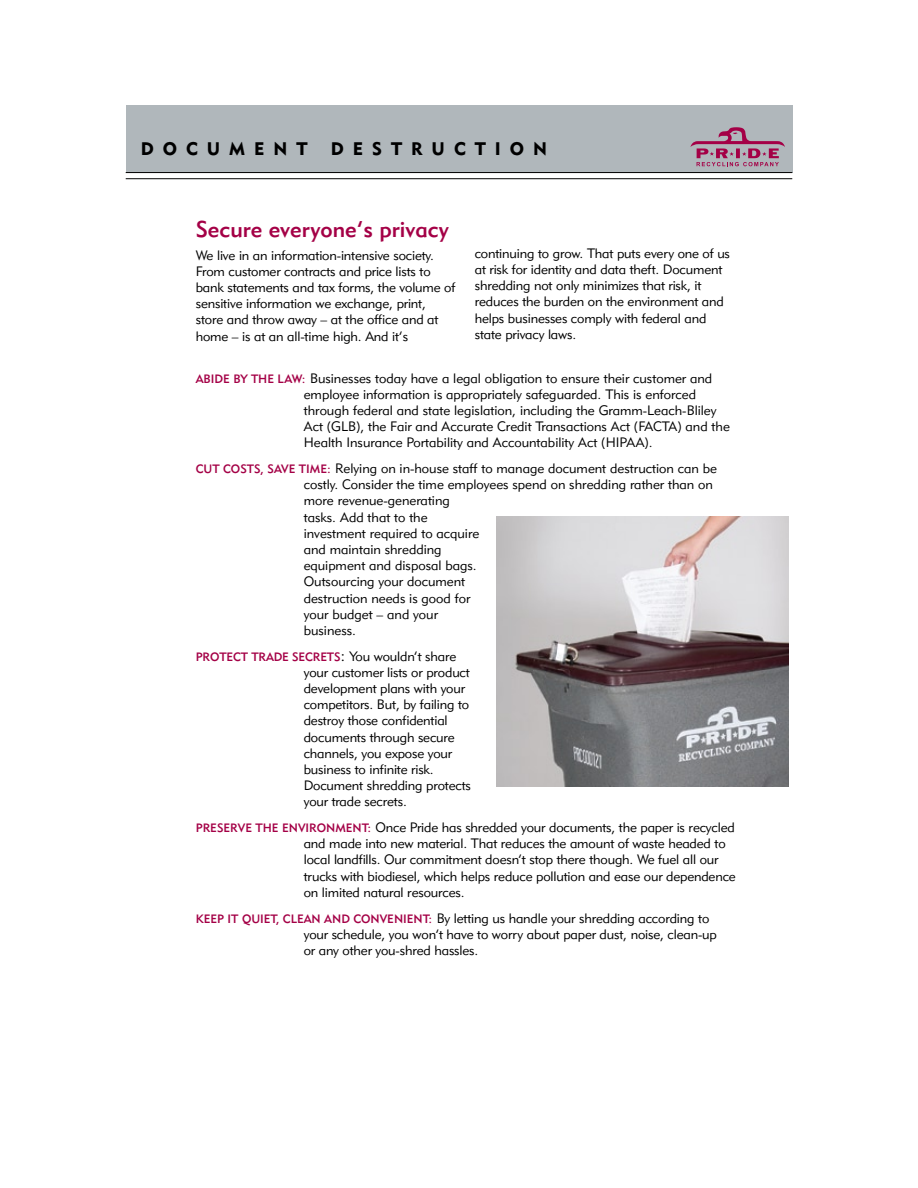
<style>
.page{position:relative;width:918px;height:1188px;background:#fff}
.page>*{position:absolute;margin:0;border:0;box-sizing:border-box;transform-origin:0 0}
.t1{font:22.5px "Geometric 415 BT Medium A";color:#a40046}
.t2{font:18px "Geometric 415 BT Black A";letter-spacing:.5em;color:#000}
.t3{font:13.5px/16.2px "Geometric 415 BT Lite A";letter-spacing:-.01em;color:#000}
.t4{font:12px "Geometric 415 BT Medium A";letter-spacing:-.01em;color:#a40046}
.s1{font-family:"Geometric 415 BT Medium A";font-size:12px;color:#a40046}
.s2{font-family:"Geometric 415 BT Lite A";font-size:15.75px;color:#000}
.s3{font-family:"Geometric 415 BT Lite A";font-size:13.5px;color:#000}
</style>
<div class="page">
<img style="left:496px;top:516px;width:292px;height:270px">
<div style="left:126px;top:106px;width:666px;height:67px;background:#b0b7bb"></div>
<hr style="left:126px;top:178px;width:666px;height:1px;background:#000">
<hr style="left:126px;top:172px;width:666px;height:1px;background:#000">
<svg style="left:690px;top:127px;width:95px;height:39px"></svg>
<h2 class="t2" style="left:141px;top:138px;width:168px">DOCUMENT</h2>
<h2 class="t2" style="left:331px;top:138px;width:218px">DESTRUCTION</h2>
<h1 class="t1" style="left:196px;top:215px;width:255px">SECURE EVERYONE’S PRIVACY</h1>
<p class="t3" style="left:196px;top:247px;width:261px">We live in an information-intensive society.<br>From customer contracts and price lists to bank statements and tax forms, the volume of sensitive information we exchange, print, store and throw away – at the office and at home – is at an all-time high. And it’s</p>
<p class="t3" style="left:475px;top:245px;width:257px">continuing to grow. That puts every one of us at risk for identity and data theft. Document shredding not only minimizes that risk, it reduces the burden on the environment and helps businesses comply with federal and state privacy laws.</p>
<p class="t3" style="left:304px;top:370px;width:428px;text-indent:-108px"><span class="s1">ABIDE BY THE LAW:</span> Businesses today have a legal obligation to ensure their customer and employee information is appropriately safeguarded. This is enforced through federal and state legislation, including the Gramm-Leach-Bliley Act (GLB), the Fair and Accurate Credit Transactions Act (FACTA) and the Health Insurance Portability and Accountability Act (HIPAA).</p>
<p class="t3" style="left:304px;top:460px;width:415px;text-indent:-108px"><span class="s1">CUT COSTS, SAVE TIME:</span> Relying on in-house staff to manage document destruction can be costly. Consider the time employees spend on shredding rather than on more revenue-generating<br>tasks. Add that to the<br>investment required to acquire<br>and maintain shredding<br>equipment and disposal bags.<br>Outsourcing your document<br>destruction needs is good for<br>your budget – and your<br>business.</p>
<p class="t4" style="left:196px;top:649px;width:262px">PROTECT TRADE SECRETS<span class="s2">:</span> <span class="s3">You wouldn’t share</span></p>
<p class="t3" style="left:304px;top:664px;width:169px">your customer lists or product development plans with your competitors. But, by failing to destroy those confidential documents through secure channels, you expose your business to infinite risk.<br>Document shredding protects your trade secrets.</p>
<p class="t3" style="left:304px;top:819px;width:433px;text-indent:-108px"><span class="s1">PRESERVE THE ENVIRONMENT:</span> Once Pride has shredded your documents, the paper is recycled and made into new material. That reduces the amount of waste headed to local landfills. Our commitment doesn’t stop there though. We fuel all our trucks with biodiesel, which helps reduce pollution and ease our dependence on limited natural resources.</p>
<p class="t3" style="left:304px;top:910px;width:415px;text-indent:-108px"><span class="s1">KEEP IT QUIET, CLEAN AND CONVENIENT:</span> By letting us handle your shredding according to your schedule, you won’t have to worry about paper dust, noise, clean-up or any other you-shred hassles.</p>
</div>
